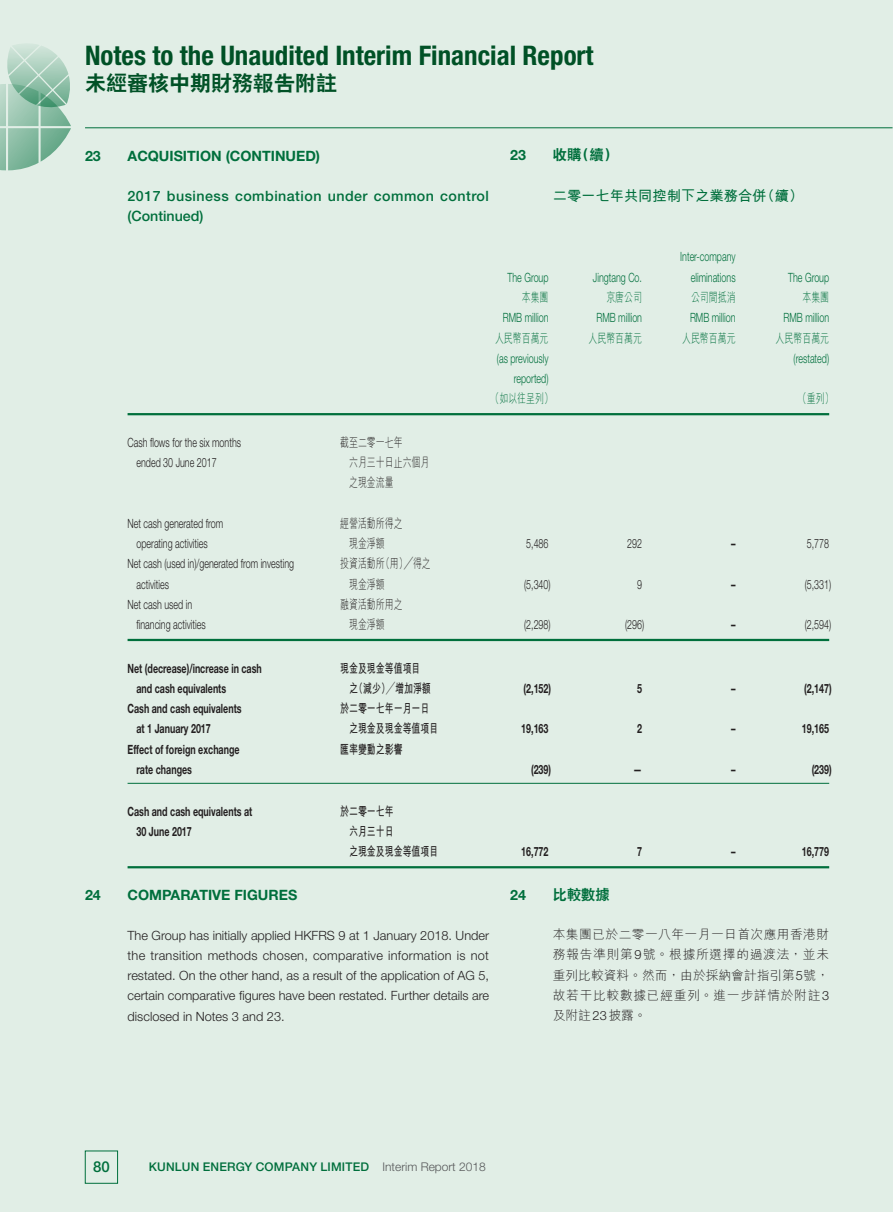
<style>
.page{position:relative;width:893px;height:1212px;background:#fff}
.page>*{position:absolute;margin:0;border:0;box-sizing:border-box;transform-origin:0 0}
.t1{font:700 condensed 27px "Helvetica Neue LT Std";color:#005126}
.t2{font:800 21px "C Hei 2 HK";color:#005126}
.t3{font:500 15px "Helvetica Neue LT Std";color:#006f3c}
.Subhead_2_e{font:500 14.25px/20.2px "Helvetica Neue LT Std";letter-spacing:.035em;color:#006f3c}
.Subhead_1_e{font:700 14.25px "Helvetica Neue LT Std";color:#006f3c}
.Subhead_2_c{font:700 14.25px "M Hei HK";color:#006f3c}
.Subhead_1_c{font:800 14.25px "C Hei 2 HK";color:#006f3c}
.Subhead_1_c-2{font:700 14.25px "Helvetica Neue LT Std";color:#006f3c}
.body_e{font:300 12.75px/20.2px "Helvetica Neue LT Std";color:#231f20;text-align:justify}
.Table_1_Colume{font:700 12.75px "Helvetica Neue LT Std";color:#231f20;scale:.7 1}
.Table_1_Colume-2{font:300 12.75px "Helvetica Neue LT Std";color:#231f20;scale:.7 1}
.Table_1_Colume-3{font:300 12.75px "Helvetica Neue LT Std";color:#006f3c;scale:.7 1}
.body_c{font:300 12.75px/20.2px "M Hei HK";letter-spacing:.055em;color:#231f20;text-align:justify}
.Table_1_Colume-4{font:700 12.75px "M Hei HK";color:#231f20;scale:.7 1}
.Table_1_Colume-5{font:300 12.75px "M Hei HK";color:#231f20;scale:.7 1}
.Table_1_Colume-6{font:300 12.75px "M Hei HK";color:#006f3c;scale:.7 1}
.t4{font:500 12px "Helvetica Neue LT Std";letter-spacing:.015em;color:#006f3c}
.s1{font-weight:700}
.s2{font-family:"Helvetica Neue LT Std"}
.s3{font-weight:300;color:#57585a}
</style>
<div class="page">
<div style="left:0;top:0;width:892px;height:1212px;background:#e1eee6"></div>
<div style="left:85px;top:1151px;width:33px;height:32px;border:1px solid #006f3c"></div>
<hr style="left:85px;top:127px;width:807px;height:1px;background:#006f3c">
<svg style="left:0;top:44px;width:71px;height:126px"></svg>
<hr style="left:128px;top:413px;width:701px;height:2px;background:#006f3c">
<hr style="left:128px;top:639px;width:701px;height:2px;background:#006f3c">
<hr style="left:128px;top:783px;width:701px;height:1px;background:#006f3c">
<hr style="left:128px;top:866px;width:701px;height:2px;background:#006f3c">
<h1 class="t1" style="left:85px;top:39px;width:510px">Notes to the Unaudited Interim Financial Report</h1>
<h2 class="t2" style="left:85px;top:73px;width:253px">未經審核中期財務報告附註</h2>
<p class="Subhead_1_e" style="left:85px;top:147px;width:17px">23</p>
<p class="Subhead_1_e" style="left:128px;top:147px;width:194px">ACQUISITION (CONTINUED)</p>
<p class="Subhead_2_e" style="left:128px;top:186px;width:363px">2017 business combination under common control (Continued)</p>
<p class="Subhead_1_c-2" style="left:510px;top:146px;width:17px">23</p>
<p class="Subhead_1_c" style="left:553px;top:148px;width:67px">收購（續）</p>
<p class="Subhead_2_c" style="left:553px;top:185px;width:252px">二零一七年共同控制下之業務合併（續）</p>
<p class="Table_1_Colume-3" style="left:680px;top:249px;width:81px">Inter-company</p>
<p class="Table_1_Colume-3" style="left:507px;top:269px;width:60px">The Group</p>
<p class="Table_1_Colume-3" style="left:593px;top:269px;width:72px">Jingtang Co.</p>
<p class="Table_1_Colume-3" style="left:691px;top:269px;width:65px">eliminations</p>
<p class="Table_1_Colume-3" style="left:788px;top:269px;width:60px">The Group</p>
<p class="Table_1_Colume-6" style="left:522px;top:291px;width:40px">本集團</p>
<p class="Table_1_Colume-6" style="left:606px;top:291px;width:52px">京唐公司</p>
<p class="Table_1_Colume-6" style="left:691px;top:291px;width:65px">公司間抵消</p>
<p class="Table_1_Colume-6" style="left:802px;top:291px;width:40px">本集團</p>
<p class="Table_1_Colume-3" style="left:503px;top:310px;width:67px">RMB million</p>
<p class="Table_1_Colume-3" style="left:596px;top:310px;width:67px">RMB million</p>
<p class="Table_1_Colume-3" style="left:690px;top:310px;width:67px">RMB million</p>
<p class="Table_1_Colume-3" style="left:784px;top:310px;width:67px">RMB million</p>
<p class="Table_1_Colume-6" style="left:495px;top:331px;width:78px">人民幣百萬元</p>
<p class="Table_1_Colume-6" style="left:588px;top:331px;width:78px">人民幣百萬元</p>
<p class="Table_1_Colume-6" style="left:682px;top:331px;width:78px">人民幣百萬元</p>
<p class="Table_1_Colume-6" style="left:776px;top:331px;width:78px">人民幣百萬元</p>
<p class="Table_1_Colume-3" style="left:497px;top:350px;width:75px">(as previously</p>
<p class="Table_1_Colume-3" style="left:794px;top:350px;width:52px">(restated)</p>
<p class="Table_1_Colume-3" style="left:514px;top:371px;width:51px">reported)</p>
<p class="Table_1_Colume-6" style="left:490px;top:392px;width:91px">（如以往呈列）</p>
<p class="Table_1_Colume-6" style="left:798px;top:392px;width:53px">（重列）</p>
<p class="Table_1_Colume-2" style="left:128px;top:434px;width:164px">Cash flows for the six months</p>
<p class="Table_1_Colume-5" style="left:340px;top:436px;width:91px">截至二零一七年</p>
<p class="Table_1_Colume-2" style="left:136px;top:455px;width:116px">ended 30 June 2017</p>
<p class="Table_1_Colume-5" style="left:349px;top:456px;width:116px">六月三十日止六個月</p>
<p class="Table_1_Colume-5" style="left:349px;top:476px;width:65px">之現金流量</p>
<p class="Table_1_Colume-2" style="left:128px;top:515px;width:138px">Net cash generated from</p>
<p class="Table_1_Colume-5" style="left:340px;top:517px;width:91px">經營活動所得之</p>
<p class="Table_1_Colume-2" style="left:136px;top:536px;width:103px">operating activities</p>
<p class="Table_1_Colume-5" style="left:349px;top:537px;width:53px">現金淨額</p>
<p class="Table_1_Colume-2" style="left:526px;top:536px;width:33px">5,486</p>
<p class="Table_1_Colume-2" style="left:627px;top:536px;width:23px">292</p>
<p class="Table_1_Colume" style="left:731px;top:536px;width:8px">–</p>
<p class="Table_1_Colume-2" style="left:807px;top:536px;width:33px">5,778</p>
<p class="Table_1_Colume-2" style="left:128px;top:556px;width:240px">Net cash (used in)/generated from investing</p>
<p class="Table_1_Colume-5" style="left:340px;top:557px;width:131px">投資活動所（用）<span class="s1">╱</span>得之</p>
<p class="Table_1_Colume-2" style="left:136px;top:576px;width:48px">activities</p>
<p class="Table_1_Colume-5" style="left:349px;top:577px;width:53px">現金淨額</p>
<p class="Table_1_Colume-2" style="left:524px;top:576px;width:40px">(5,340)</p>
<p class="Table_1_Colume-2" style="left:637px;top:576px;width:9px">9</p>
<p class="Table_1_Colume" style="left:731px;top:576px;width:8px">–</p>
<p class="Table_1_Colume-2" style="left:805px;top:576px;width:40px">(5,331)</p>
<p class="Table_1_Colume-2" style="left:128px;top:596px;width:94px">Net cash used in</p>
<p class="Table_1_Colume-5" style="left:340px;top:598px;width:91px">融資活動所用之</p>
<p class="Table_1_Colume-2" style="left:136px;top:617px;width:100px">financing activities</p>
<p class="Table_1_Colume-5" style="left:349px;top:618px;width:53px">現金淨額</p>
<p class="Table_1_Colume-2" style="left:524px;top:617px;width:40px">(2,298)</p>
<p class="Table_1_Colume-2" style="left:625px;top:617px;width:29px">(296)</p>
<p class="Table_1_Colume" style="left:731px;top:617px;width:8px">–</p>
<p class="Table_1_Colume-2" style="left:805px;top:617px;width:40px">(2,594)</p>
<p class="Table_1_Colume" style="left:128px;top:660px;width:193px">Net (decrease)/increase in cash</p>
<p class="Table_1_Colume-4" style="left:340px;top:659px;width:116px">現金及現金等值項目</p>
<p class="Table_1_Colume" style="left:136px;top:680px;width:130px">and cash equivalents</p>
<p class="Table_1_Colume-4" style="left:349px;top:679px;width:118px">之（減少）╱增加淨額</p>
<p class="Table_1_Colume" style="left:524px;top:680px;width:41px">(2,152)</p>
<p class="Table_1_Colume" style="left:637px;top:680px;width:9px">5</p>
<p class="Table_1_Colume" style="left:731px;top:680px;width:8px">–</p>
<p class="Table_1_Colume" style="left:804px;top:680px;width:41px">(2,147)</p>
<p class="Table_1_Colume" style="left:128px;top:701px;width:164px">Cash and cash equivalents</p>
<p class="Table_1_Colume-4" style="left:340px;top:699px;width:129px">於二零一七年一月一日</p>
<p class="Table_1_Colume" style="left:136px;top:721px;width:108px">at 1 January 2017</p>
<p class="Table_1_Colume-4" style="left:349px;top:719px;width:129px">之現金及現金等值項目</p>
<p class="Table_1_Colume" style="left:521px;top:721px;width:40px">19,163</p>
<p class="Table_1_Colume" style="left:637px;top:721px;width:9px">2</p>
<p class="Table_1_Colume" style="left:731px;top:721px;width:8px">–</p>
<p class="Table_1_Colume" style="left:802px;top:721px;width:40px">19,165</p>
<p class="Table_1_Colume" style="left:128px;top:741px;width:162px">Effect of foreign exchange</p>
<p class="Table_1_Colume-4" style="left:340px;top:740px;width:91px">匯率變動之影響</p>
<p class="Table_1_Colume" style="left:136px;top:761px;width:81px">rate changes</p>
<p class="Table_1_Colume" style="left:531px;top:761px;width:30px">(239)</p>
<p class="Table_1_Colume" style="left:633px;top:761px;width:14px">—</p>
<p class="Table_1_Colume" style="left:731px;top:761px;width:8px">–</p>
<p class="Table_1_Colume" style="left:812px;top:761px;width:30px">(239)</p>
<p class="Table_1_Colume" style="left:128px;top:803px;width:180px">Cash and cash equivalents at</p>
<p class="Table_1_Colume-4" style="left:340px;top:802px;width:78px">於二零一七年</p>
<p class="Table_1_Colume" style="left:136px;top:824px;width:81px">30 June 2017</p>
<p class="Table_1_Colume-4" style="left:349px;top:822px;width:65px">六月三十日</p>
<p class="Table_1_Colume-4" style="left:349px;top:842px;width:129px">之現金及現金等值項目</p>
<p class="Table_1_Colume" style="left:521px;top:844px;width:40px">16,772</p>
<p class="Table_1_Colume" style="left:637px;top:844px;width:9px">7</p>
<p class="Table_1_Colume" style="left:731px;top:844px;width:8px">–</p>
<p class="Table_1_Colume" style="left:802px;top:844px;width:40px">16,779</p>
<p class="Subhead_1_e" style="left:85px;top:886px;width:17px">24</p>
<p class="Subhead_1_e" style="left:128px;top:886px;width:171px">COMPARATIVE FIGURES</p>
<p class="body_e" style="left:128px;top:924px;width:363px">The Group has initially applied HKFRS 9 at 1 January 2018. Under the transition methods chosen, comparative information is not restated. On the other hand, as a result of the application of AG 5, certain comparative figures have been restated. Further details are disclosed in Notes 3 and 23.</p>
<p class="Subhead_1_c-2" style="left:510px;top:886px;width:17px">24</p>
<p class="Subhead_1_c" style="left:553px;top:887px;width:58px">比較數據</p>
<p class="body_c" style="left:553px;top:924px;width:278px">本集團已於二零一八年一月一日首次應用香港財務報告準則第<span class="s2">9</span>號。根據所選擇的過渡法，並未重列比較資料。然而，由於採納會計指引第<span class="s2">5</span>號，故若干比較數據已經重列。進一步詳情於附註<span class="s2">3</span>及附註<span class="s2">23</span>披露。</p>
<p class="t3" style="left:93px;top:1157px;width:18px">80</p>
<p class="t4" style="left:149px;top:1159px;width:339px">KUNLUN ENERGY COMPANY LIMITED <span class="s3">Interim Report 2018</span></p>
</div>
